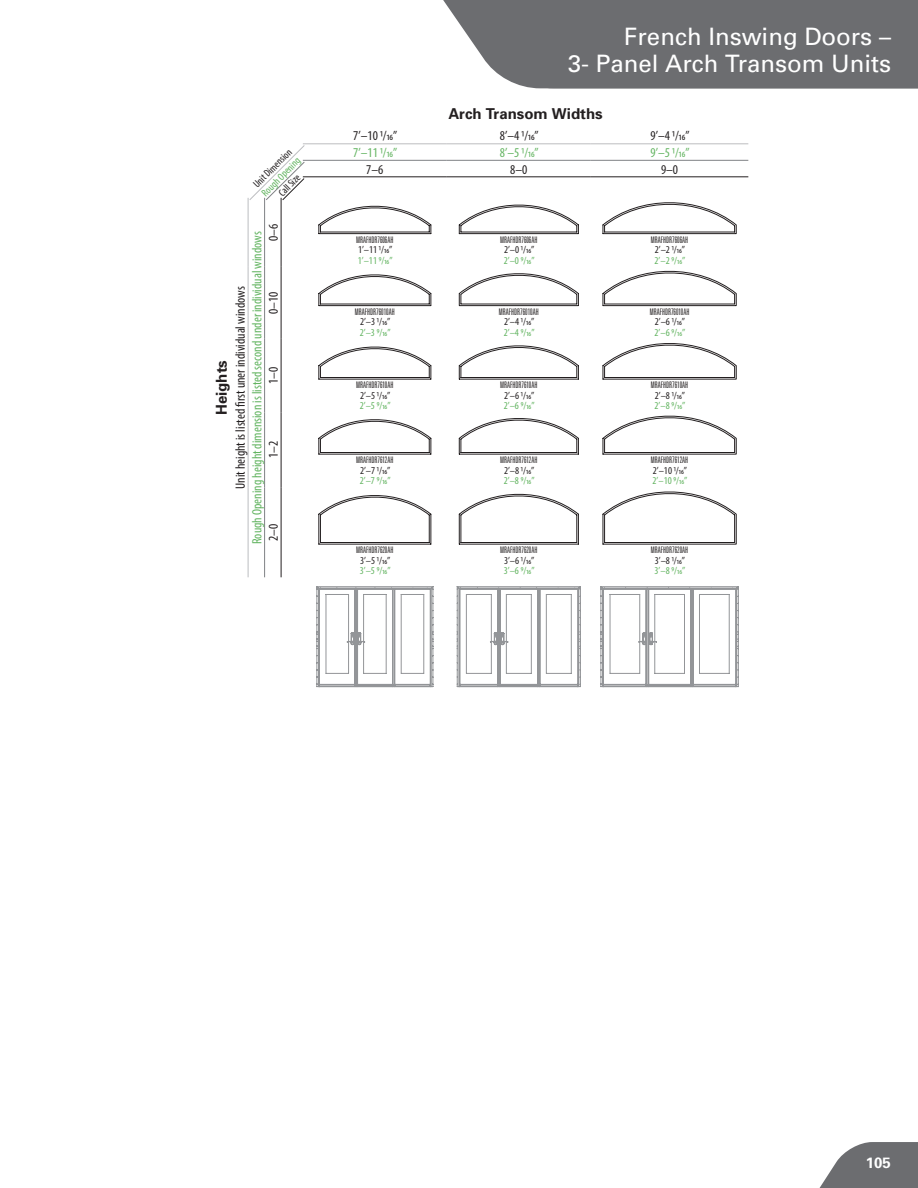
<style>
.page{position:relative;width:918px;height:1188px;background:#fff}
.page>*{position:absolute;margin:0;border:0;box-sizing:border-box;transform-origin:0 0}
.t1{font:24px/27px "Univers";color:#fff;text-align:right}
.t2{font:700 15px "Univers";color:#231f20}
.t3{font:700 15px "Univers";color:#fff}
.t4{font:condensed 13.5px "Myriad Pro";color:#231f20}
.t5{font:condensed 13.5px "Myriad Pro";color:#63b461}
.t6{font:condensed 10.5px "Myriad Pro";color:#231f20}
.t7{font:condensed 10.5px "Myriad Pro";color:#63b461}
.t8{font:300 ultra-condensed 9px "Univers";color:#231f20}
</style>
<div class="page">
<svg style="left:443px;top:0;width:475px;height:88px;background:#76777a"></svg>
<svg style="left:819px;top:1142px;width:99px;height:46px"></svg>
<hr style="left:303px;top:176px;width:144px;height:1px;background:#231f20">
<hr style="left:447px;top:176px;width:144px;height:1px;background:#231f20">
<hr style="left:591px;top:176px;width:157px;height:1px;background:#231f20">
<hr style="left:303px;top:160px;width:144px;height:1px;background:#808285">
<hr style="left:447px;top:160px;width:144px;height:1px;background:#808285">
<hr style="left:591px;top:160px;width:157px;height:1px;background:#808285">
<hr style="left:264px;top:198px;width:1px;height:69px;background:#808285">
<hr style="left:264px;top:267px;width:1px;height:72px;background:#808285">
<hr style="left:264px;top:339px;width:1px;height:73px;background:#808285">
<hr style="left:264px;top:412px;width:1px;height:75px;background:#808285">
<hr style="left:264px;top:487px;width:1px;height:90px;background:#808285">
<hr style="left:281px;top:198px;width:1px;height:69px;background:#231f20">
<hr style="left:281px;top:267px;width:1px;height:72px;background:#231f20">
<hr style="left:281px;top:339px;width:1px;height:73px;background:#231f20">
<hr style="left:281px;top:412px;width:1px;height:75px;background:#231f20">
<hr style="left:281px;top:487px;width:1px;height:90px;background:#231f20">
<hr style="left:303px;top:143px;width:144px;height:1px;background:#bcbdc0">
<hr style="left:447px;top:143px;width:144px;height:1px;background:#bcbdc0">
<hr style="left:591px;top:143px;width:157px;height:1px;background:#bcbdc0">
<hr style="left:248px;top:198px;width:1px;height:69px;background:#bcbdc0">
<hr style="left:248px;top:267px;width:1px;height:72px;background:#bcbdc0">
<hr style="left:248px;top:339px;width:1px;height:73px;background:#bcbdc0">
<hr style="left:248px;top:412px;width:1px;height:75px;background:#bcbdc0">
<hr style="left:248px;top:487px;width:1px;height:90px;background:#bcbdc0">
<svg style="left:318px;top:205px;width:113px;height:29px"></svg>
<svg style="left:459px;top:204px;width:120px;height:30px"></svg>
<svg style="left:602px;top:202px;width:135px;height:32px"></svg>
<svg style="left:318px;top:274px;width:113px;height:32px"></svg>
<svg style="left:459px;top:273px;width:120px;height:33px"></svg>
<svg style="left:602px;top:270px;width:135px;height:36px"></svg>
<svg style="left:318px;top:346px;width:113px;height:34px"></svg>
<svg style="left:459px;top:345px;width:120px;height:35px"></svg>
<svg style="left:602px;top:343px;width:135px;height:37px"></svg>
<svg style="left:318px;top:419px;width:113px;height:36px"></svg>
<svg style="left:459px;top:418px;width:120px;height:37px"></svg>
<svg style="left:602px;top:415px;width:135px;height:40px"></svg>
<svg style="left:318px;top:495px;width:113px;height:50px"></svg>
<svg style="left:459px;top:493px;width:120px;height:52px"></svg>
<svg style="left:602px;top:491px;width:135px;height:54px"></svg>
<svg style="left:316px;top:586px;width:117px;height:101px"></svg>
<svg style="left:457px;top:586px;width:124px;height:101px"></svg>
<svg style="left:600px;top:586px;width:139px;height:101px"></svg>
<svg style="left:249px;top:144px;width:56px;height:57px"></svg>
<p class="t6" style="left:251px;top:181px;width:51px;rotate:-45deg">Unit Dimension</p>
<p class="t7" style="left:259px;top:190px;width:51px;rotate:-45deg">Rough Opening</p>
<p class="t6" style="left:276px;top:190px;width:28px;rotate:-45deg">Call Size</p>
<h3 class="t5" style="left:249px;top:544px;width:314px;rotate:-90deg">Rough Opening height dimension is listed second under individual windows</h3>
<h3 class="t4" style="left:265px;top:241px;width:19px;rotate:-90deg">0–6</h3>
<h3 class="t4" style="left:232px;top:489px;width:204px;rotate:-90deg">Unit height is listed first uner individual windows</h3>
<h3 class="t4" style="left:265px;top:314px;width:24px;rotate:-90deg">0–10</h3>
<h2 class="t2" style="left:212px;top:415px;width:57px;rotate:-90deg">Heights</h2>
<h3 class="t4" style="left:265px;top:384px;width:19px;rotate:-90deg">1–0</h3>
<h3 class="t4" style="left:265px;top:458px;width:19px;rotate:-90deg">1–2</h3>
<h3 class="t4" style="left:265px;top:541px;width:19px;rotate:-90deg">2–0</h3>
<h1 class="t1" style="left:568px;top:23px;width:325px">French Inswing Doors –<br>3- Panel Arch Transom Units</h1>
<h2 class="t2" style="left:448px;top:104px;width:156px">Arch Transom Widths</h2>
<h3 class="t4" style="left:353px;top:128px;width:46px">7’–10 1/16”</h3>
<h3 class="t4" style="left:500px;top:128px;width:40px">8’–4 1/16”</h3>
<h3 class="t4" style="left:651px;top:128px;width:40px">9’–4 1/16”</h3>
<h3 class="t5" style="left:353px;top:145px;width:46px">7’–11 1/16”</h3>
<h3 class="t5" style="left:500px;top:145px;width:40px">8’–5 1/16”</h3>
<h3 class="t5" style="left:651px;top:145px;width:40px">9’–5 1/16”</h3>
<h3 class="t4" style="left:366px;top:161px;width:19px">7–6</h3>
<h3 class="t4" style="left:510px;top:161px;width:19px">8–0</h3>
<h3 class="t4" style="left:661px;top:161px;width:19px">9–0</h3>
<p class="t8" style="left:356px;top:235px;width:39px">MRAFHDR7606AH</p>
<p class="t6" style="left:358px;top:243px;width:36px">1’–11 1/16”</p>
<p class="t7" style="left:358px;top:254px;width:36px">1’–11 9/16”</p>
<p class="t8" style="left:500px;top:235px;width:39px">MRAFHDR7606AH</p>
<p class="t6" style="left:504px;top:243px;width:32px">2’–0 1/16”</p>
<p class="t7" style="left:504px;top:254px;width:32px">2’–0 9/16”</p>
<p class="t8" style="left:651px;top:235px;width:39px">MRAFHDR7606AH</p>
<p class="t6" style="left:655px;top:243px;width:32px">2’–2 1/16”</p>
<p class="t7" style="left:655px;top:254px;width:32px">2’–2 9/16”</p>
<p class="t8" style="left:355px;top:307px;width:41px">MRAFHDR76010AH</p>
<p class="t6" style="left:360px;top:315px;width:32px">2’–3 1/16”</p>
<p class="t7" style="left:360px;top:326px;width:32px">2’–3 9/16”</p>
<p class="t8" style="left:499px;top:307px;width:41px">MRAFHDR76010AH</p>
<p class="t6" style="left:504px;top:315px;width:32px">2’–4 1/16”</p>
<p class="t7" style="left:504px;top:326px;width:32px">2’–4 9/16”</p>
<p class="t8" style="left:650px;top:307px;width:41px">MRAFHDR76010AH</p>
<p class="t6" style="left:655px;top:315px;width:32px">2’–6 1/16”</p>
<p class="t7" style="left:655px;top:326px;width:32px">2’–6 9/16”</p>
<p class="t8" style="left:356px;top:380px;width:39px">MRAFHDR7610AH</p>
<p class="t6" style="left:360px;top:389px;width:32px">2’–5 1/16”</p>
<p class="t7" style="left:360px;top:399px;width:32px">2’–5 9/16”</p>
<p class="t8" style="left:500px;top:380px;width:39px">MRAFHDR7610AH</p>
<p class="t6" style="left:504px;top:389px;width:32px">2’–6 1/16”</p>
<p class="t7" style="left:504px;top:399px;width:32px">2’–6 9/16”</p>
<p class="t8" style="left:651px;top:380px;width:39px">MRAFHDR7610AH</p>
<p class="t6" style="left:655px;top:389px;width:32px">2’–8 1/16”</p>
<p class="t7" style="left:655px;top:399px;width:32px">2’–8 9/16”</p>
<p class="t8" style="left:356px;top:455px;width:39px">MRAFHDR7612AH</p>
<p class="t6" style="left:360px;top:464px;width:32px">2’–7 1/16”</p>
<p class="t7" style="left:360px;top:474px;width:32px">2’–7 9/16”</p>
<p class="t8" style="left:500px;top:455px;width:39px">MRAFHDR7612AH</p>
<p class="t6" style="left:504px;top:464px;width:32px">2’–8 1/16”</p>
<p class="t7" style="left:504px;top:474px;width:32px">2’–8 9/16”</p>
<p class="t8" style="left:651px;top:455px;width:39px">MRAFHDR7612AH</p>
<p class="t6" style="left:653px;top:464px;width:36px">2’–10 1/16”</p>
<p class="t7" style="left:653px;top:474px;width:36px">2’–10 9/16”</p>
<p class="t8" style="left:356px;top:545px;width:39px">MRAFHDR7620AH</p>
<p class="t6" style="left:360px;top:554px;width:32px">3’–5 1/16”</p>
<p class="t7" style="left:360px;top:564px;width:32px">3’–5 9/16”</p>
<p class="t8" style="left:500px;top:545px;width:39px">MRAFHDR7620AH</p>
<p class="t6" style="left:504px;top:554px;width:32px">3’–6 1/16”</p>
<p class="t7" style="left:504px;top:564px;width:32px">3’–6 9/16”</p>
<p class="t8" style="left:651px;top:545px;width:39px">MRAFHDR7620AH</p>
<p class="t6" style="left:655px;top:554px;width:32px">3’–8 1/16”</p>
<p class="t7" style="left:655px;top:564px;width:32px">3’–8 9/16”</p>
<h2 class="t3" style="left:866px;top:1153px;width:27px">105</h2>
</div>
